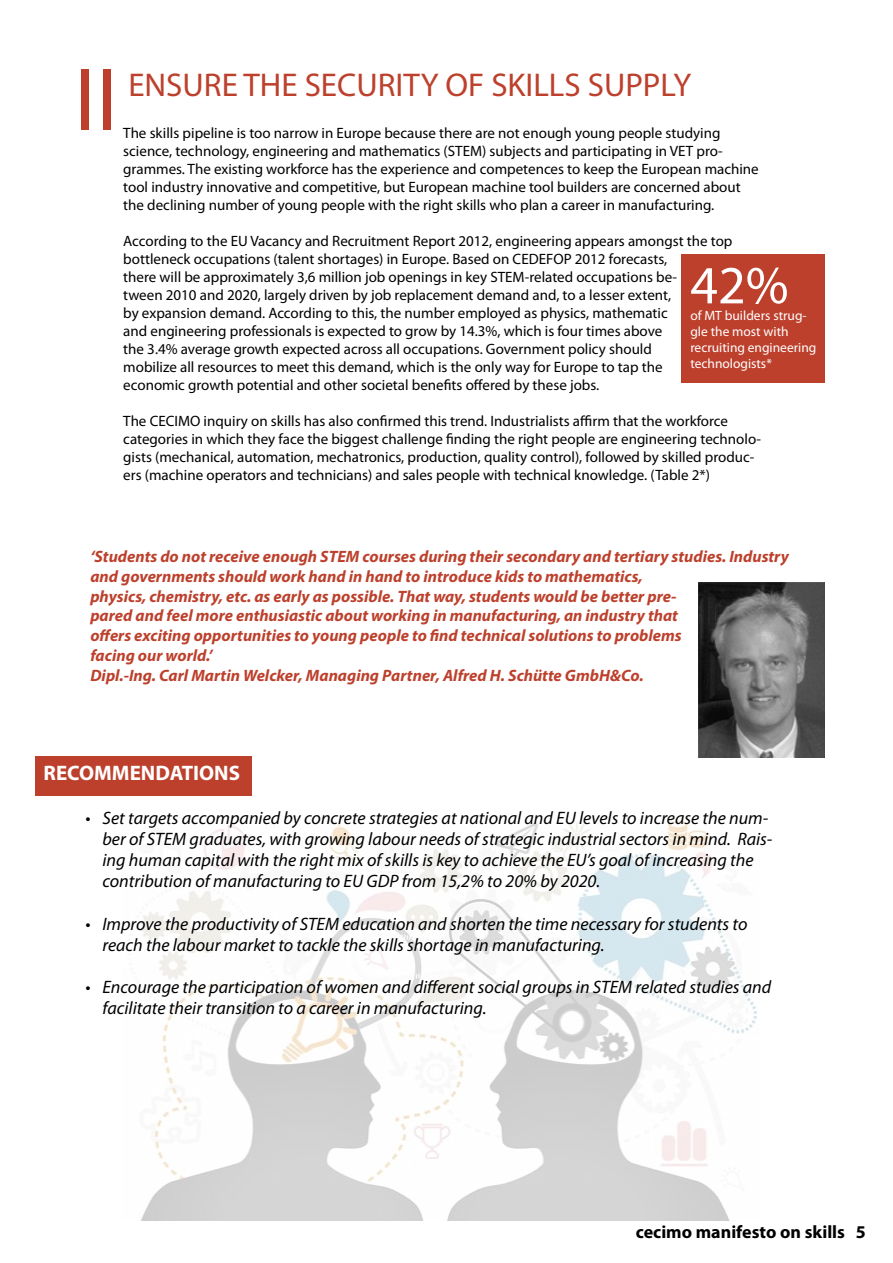
<style>
.page{position:relative;width:893px;height:1263px;background:#fff}
.page>*{position:absolute;margin:0;border:0;box-sizing:border-box;transform-origin:0 0}
.t1{font:90px "Myriad Pro";color:#bd402c}
.t2{font:54px "Myriad Pro";color:#fff}
.t3{font:33px "Myriad Pro";color:#bd402c}
.t4{font:700 21px "Myriad Pro";color:#fff}
.t5{font:italic 18px/21px "Myriad Pro";color:#000}
.t6{font:700 18px "Myriad Pro";color:#000}
.t7{font:italic 700 16.5px/19.8px "Myriad Pro";color:#bd402c}
.t8{font:15px/18px "Myriad Pro";color:#000}
.t9{font:13.5px/16.2px "Myriad Pro";color:#fff}
</style>
<div class="page">
<div style="left:35px;top:756px;width:217px;height:40px;background:#bd402c"></div>
<div style="left:682px;top:254px;width:143px;height:129px;background:#bd402c"></div>
<img style="left:699px;top:583px;width:126px;height:174px">
<svg style="left:140px;top:820px;width:617px;height:401px"></svg>
<h1 class="t1" style="left:75px;top:44px;width:45px">II</h1>
<h3 class="t3" style="left:128px;top:65px;width:564px">ENSURE THE SECURITY OF SKILLS SUPPLY</h3>
<p class="t8" style="left:123px;top:124px;width:637px">The skills pipeline is too narrow in Europe because there are not enough young people studying science, technology, engineering and mathematics (STEM) subjects and participating in VET pro&shy;grammes. The existing workforce has the experience and competences to keep the European machine tool industry innovative and competitive, but European machine tool builders are concerned about the declining number of young people with the right skills who plan a career in manufacturing.</p>
<p class="t8" style="left:123px;top:232px;width:611px">According to the EU Vacancy and Recruitment Report 2012, engineering appears amongst the top bottleneck occupations (talent shortages) in Europe. Based on CEDEFOP 2012 forecasts,<br>there will be approximately 3,6 million job openings in key STEM-related occupations be-<br>tween 2010 and 2020, largely driven by job replacement demand and, to a lesser extent,<br>by expansion demand. According to this, the number employed as physics, mathematic<br>and engineering professionals is expected to grow by 14.3%, which is four times above<br>the 3.4% average growth expected across all occupations. Government policy should<br>mobilize all resources to meet this demand, which is the only way for Europe to tap the<br>economic growth potential and other societal benefits offered by these jobs.</p>
<p class="t8" style="left:123px;top:412px;width:639px">The CECIMO inquiry on skills has also confirmed this trend. Industrialists affirm that the workforce categories in which they face the biggest challenge finding the right people are engineering technolo&shy;gists (mechanical, automation, mechatronics, production, quality control), followed by skilled produc&shy;ers (machine operators and technicians) and sales people with technical knowledge. (Table 2*)</p>
<h2 class="t2" style="left:690px;top:252px;width:100px">42%</h2>
<p class="t9" style="left:690px;top:307px;width:128px">of MT builders strug&shy;gle the most with recruiting engineering technologists*</p>
<p class="t7" style="left:90px;top:546px;width:700px">‘Students do not receive enough STEM courses during their secondary and tertiary studies. Industry and governments should work hand in hand to introduce kids to mathematics,<br>physics, chemistry, etc. as early as possible. That way, students would be better pre-<br>pared and feel more enthusiastic about working in manufacturing, an industry that<br>offers exciting opportunities to young people to find technical solutions to problems<br>facing our world.’<br>Dipl.-Ing. Carl Martin Welcker, Managing Partner, Alfred H. Schütte GmbH&amp;Co.</p>
<h3 class="t4" style="left:44px;top:760px;width:198px">RECOMMENDATIONS</h3>
<p class="t5" style="left:102px;top:807px;width:671px;text-indent:-17px">• Set targets accompanied by concrete strategies at national and EU levels to increase the num&shy;ber of STEM graduates, with growing labour needs ofstrategic industrial sectors in mind. Rais&shy;ing human capital with the right mix ofskills is key to achieve the EU’s goal of increasing the contribution of manufacturing to EU GDP from 15,2% to 20% by 2020.</p>
<p class="t5" style="left:102px;top:913px;width:647px;text-indent:-17px">• Improve the productivity of STEM education and shorten the time necessary for students to reach the labour market to tackle the skills shortage in manufacturing.</p>
<p class="t5" style="left:102px;top:976px;width:670px;text-indent:-17px">• Encourage the participation of women and different social groups in STEM related studies and facilitate their transition to a career in manufacturing.</p>
<p class="t6" style="left:636px;top:1220px;width:232px">cecimo manifesto on skills 5</p>
</div>
